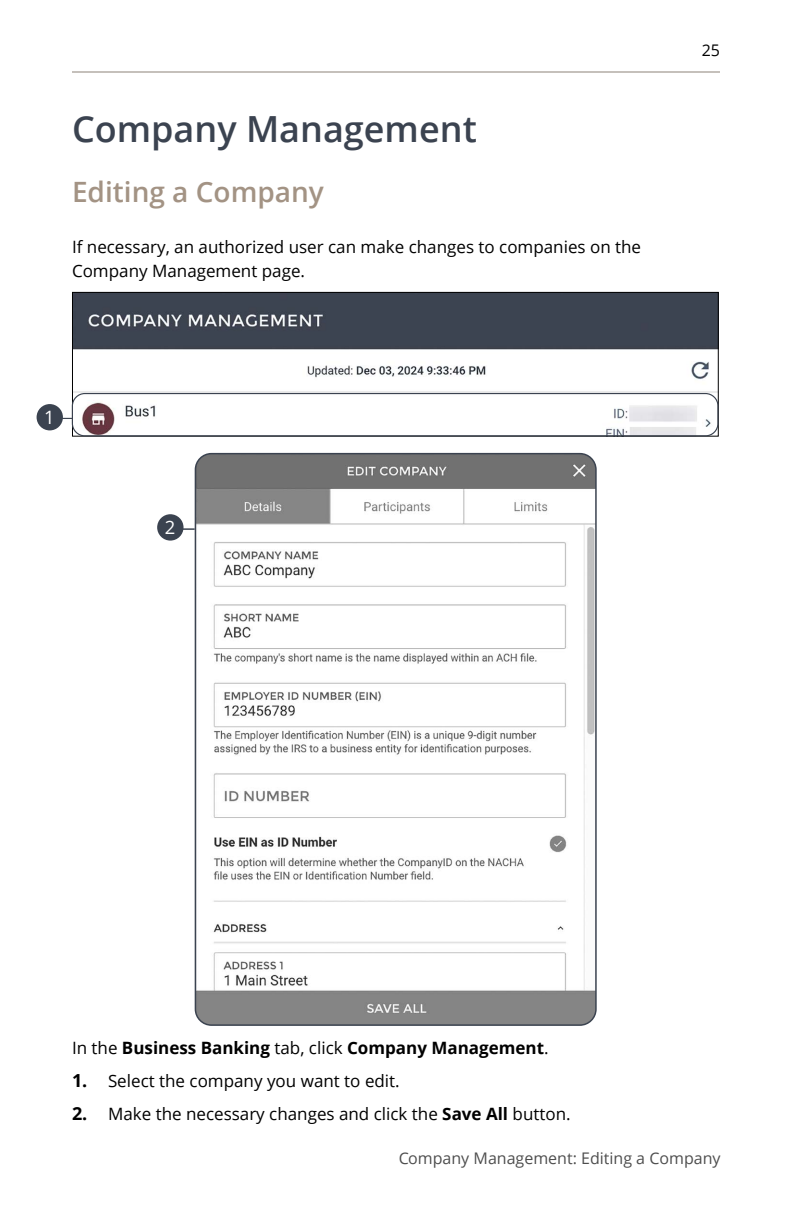
<style>
.page{position:relative;width:792px;height:1224px;background:#fff}
.page>*{position:absolute;margin:0;border:0;box-sizing:border-box;transform-origin:0 0}
.t1{font:600 36px "Open Sans";color:#3b4350}
.t2{font:600 28px "Open Sans";color:#a39384}
.t3{font:18.4px "Open Sans";color:#fff}
.t4{font:17px/24px "Open Sans";color:#000}
.t5{font:700 17px "Open Sans";color:#000}
.t6{font:16px "Open Sans";color:#000}
.s1{font-weight:400}
.s2{font-weight:700;font-size:18px}
.s3{font-weight:700}
</style>
<div class="page">
<hr style="left:72px;top:71px;width:648px;height:2px;background:#b3aca5">
<img style="left:74px;top:294px;width:643px;height:140px">
<svg style="left:195px;top:454px;width:399px;height:569px"></svg>
<div style="left:195px;top:453px;width:402px;height:573px;border:2px solid #3b4350;border-radius:16px"></div>
<hr style="left:166px;top:528px;width:29px;height:2px;background:#3b4350">
<div style="left:157px;top:514px;width:27px;height:27px;background:#3b4350;border-radius:50%"></div>
<div style="left:72px;top:393px;width:647px;height:43px;border:1px solid #3b4350;border-radius:12px"></div>
<div style="left:37px;top:404px;width:26px;height:26px;background:#3b4350;border-radius:50%"></div>
<h1 class="t1" style="left:72px;top:105px;width:406px">Company Management</h1>
<h2 class="t2" style="left:72px;top:172px;width:253px">Editing a Company</h2>
<p class="t4" style="left:72px;top:234px;width:571px">If necessary, an authorized user can make changes to companies on the<br>Company Management page.</p>
<p class="t3" style="left:44px;top:405px;width:12px">1</p>
<p class="t3" style="left:165px;top:515px;width:12px">2</p>
<p class="t6" style="left:702px;top:39px;width:20px">25</p>
<p class="t5" style="left:72px;top:1035px;width:478px"><span class="s1">In the</span> Business Banking <span class="s1">tab, click</span> Company Management<span class="s1">.</span></p>
<p class="t4" style="left:72px;top:1068px;width:329px"><span class="s2">1.</span> Select the company you want to edit.</p>
<p class="t4" style="left:72px;top:1101px;width:500px"><span class="s2">2.</span> Make the necessary changes and click the <span class="s3">Save All</span> button.</p>
<p class="t6" style="left:398px;top:1147px;width:324px">Company Management: Editing a Company</p>
</div>
